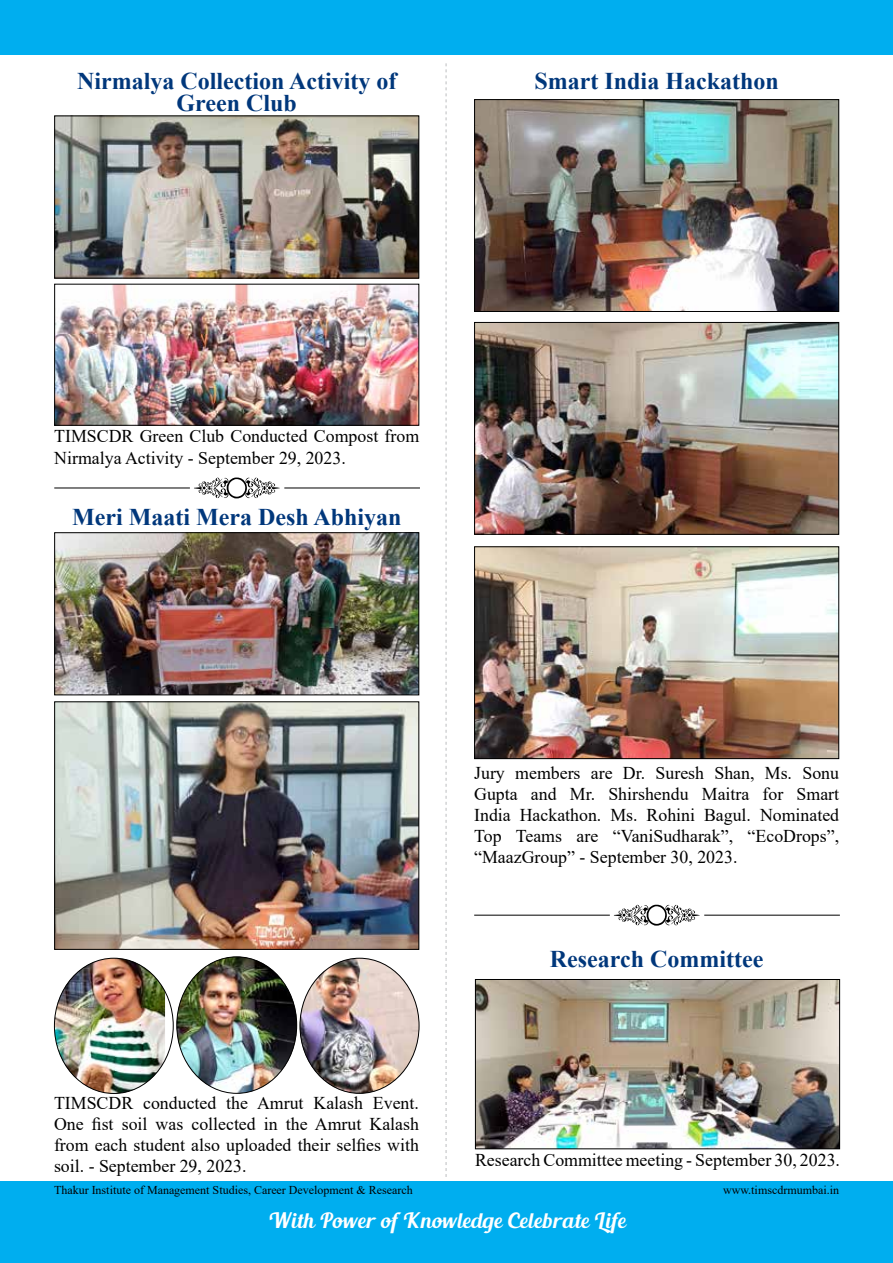
<style>
.page{position:relative;width:893px;height:1263px;background:#fff}
.page>*{position:absolute;margin:0;border:0;box-sizing:border-box;transform-origin:0 0}
.t1{font:700 24px/22.5px "Times New Roman";color:#00377b;text-align:center}
.t2{font:21px "Blenda Script";letter-spacing:.025em;color:#fff}
.t3{font:18px/21px "Times New Roman";color:#000;text-align:justify}
.t4{font:12px "Times New Roman";color:#000}
</style>
<div class="page">
<div style="left:0;top:1182px;width:893px;height:81px;background:#00aeef"></div>
<div style="left:0;top:0;width:893px;height:54px;background:#00aeef"></div>
<svg style="left:446px;top:63px;width:1px;height:1114px"></svg>
<img style="left:477px;top:981px;width:361px;height:166px">
<div style="left:475px;top:979px;width:365px;height:170px;border:1px solid #000"></div>
<img style="left:476px;top:101px;width:361px;height:209px">
<div style="left:474px;top:99px;width:365px;height:213px;border:1px solid #000"></div>
<img style="left:476px;top:324px;width:361px;height:209px">
<div style="left:474px;top:322px;width:365px;height:213px;border:1px solid #000"></div>
<img style="left:476px;top:548px;width:361px;height:209px">
<div style="left:474px;top:546px;width:365px;height:213px;border:1px solid #000"></div>
<svg style="left:614px;top:905px;width:86px;height:20px"></svg>
<hr style="left:474px;top:915px;width:136px;height:1px;background:#000">
<hr style="left:704px;top:915px;width:136px;height:1px;background:#000">
<svg style="left:194px;top:477px;width:86px;height:21px"></svg>
<hr style="left:54px;top:488px;width:136px;height:1px;background:#000">
<hr style="left:284px;top:488px;width:136px;height:1px;background:#000">
<img style="left:56px;top:534px;width:361px;height:159px">
<div style="left:54px;top:532px;width:365px;height:163px;border:1px solid #000"></div>
<img style="left:56px;top:703px;width:361px;height:245px">
<div style="left:54px;top:701px;width:365px;height:249px;border:1px solid #000"></div>
<img style="left:54px;top:958px;width:111px;height:136px">
<img style="left:177px;top:957px;width:120px;height:136px">
<img style="left:300px;top:958px;width:119px;height:135px">
<img style="left:56px;top:286px;width:361px;height:138px">
<div style="left:54px;top:284px;width:365px;height:142px;border:1px solid #000"></div>
<img style="left:56px;top:118px;width:361px;height:158px">
<div style="left:54px;top:116px;width:365px;height:162px;border:1px solid #000"></div>
<h1 class="t1" style="left:77px;top:69px;width:321px">Nirmalya Collection Activity of<br>Green Club</h1>
<h1 class="t1" style="left:535px;top:69px;width:246px">Smart India Hackathon</h1>
<p class="t3" style="left:54px;top:424px;width:366px;line-height:22.5px">TIMSCDR Green Club Conducted Compost from<br>Nirmalya Activity - September 29, 2023.</p>
<h1 class="t1" style="left:72px;top:505px;width:331px">Meri Maati Mera Desh Abhiyan</h1>
<p class="t3" style="left:54px;top:1092px;width:366px">TIMSCDR conducted the Amrut Kalash Event.<br>One fist soil was collected in the Amrut Kalash from each student also uploaded their selfies with soil. - September 29, 2023.</p>
<p class="t3" style="left:474px;top:761px;width:366px">Jury members are Dr. Suresh Shan, Ms. Sonu Gupta and Mr. Shirshendu Maitra for Smart India Hackathon. Ms. Rohini Bagul. Nominated Top Teams are “VaniSudharak”, “EcoDrops”, “MaazGroup” - September 30, 2023.</p>
<h1 class="t1" style="left:550px;top:947px;width:215px">Research Committee</h1>
<p class="t3" style="left:475px;top:1149px;width:366px">Research Committee meeting - September 30, 2023.</p>
<p class="t4" style="left:54px;top:1181px;width:360px">Thakur Institute of Management Studies, Career Development &amp; Research</p>
<p class="t4" style="left:723px;top:1181px;width:117px">www.timscdrmumbai.in</p>
<p class="t2" style="left:268px;top:1207px;width:359px">With Power of Knowledge Celebrate Life</p>
</div>
